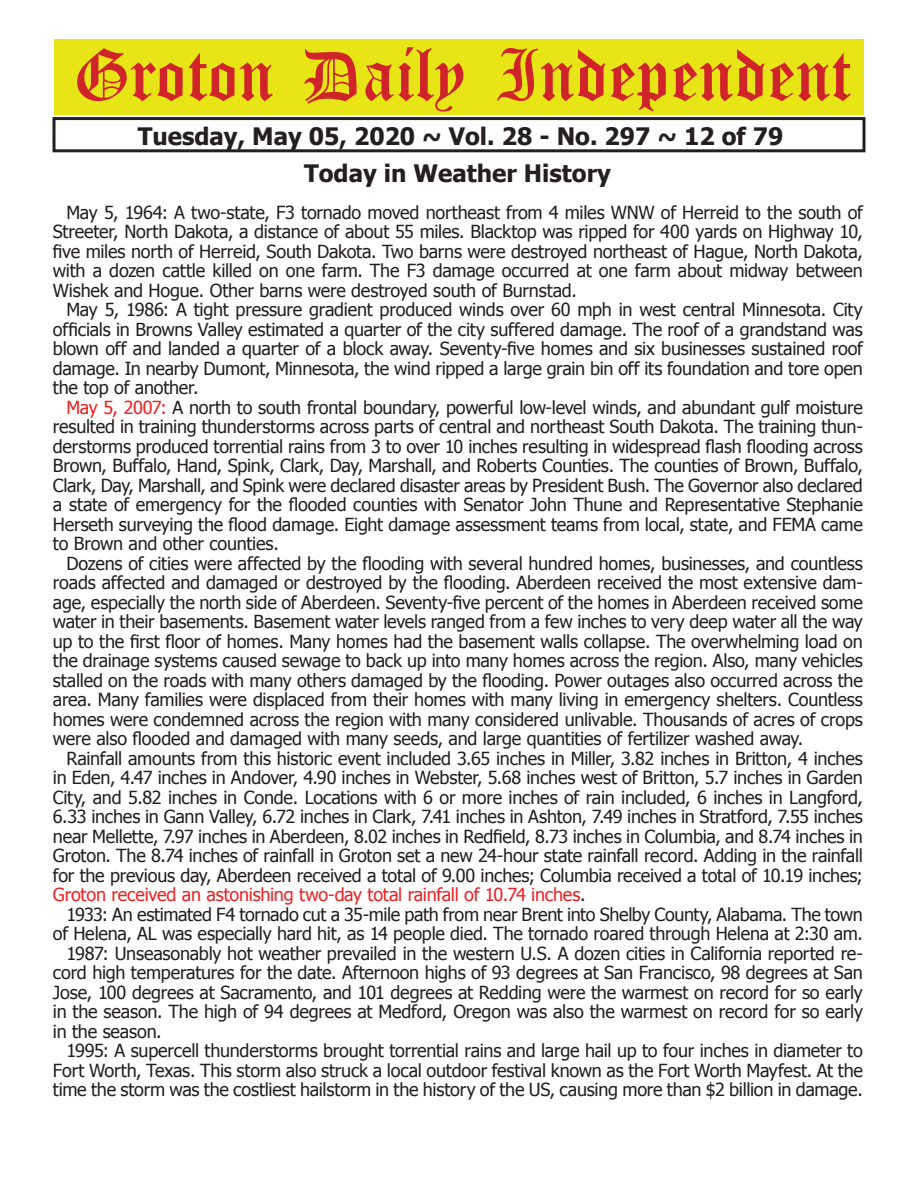
<style>
.page{position:relative;width:918px;height:1188px;background:#fff}
.page>*{position:absolute;margin:0;border:0;box-sizing:border-box;transform-origin:0 0}
.t1{font:54px "Old English Five";color:#d1232a}
.t2{font:700 24px "Tahoma";color:#231f20}
.t3{font:18px/19.5px "Tahoma";letter-spacing:-.01em;color:#231f20;text-align:justify}
.s1{color:#ee2123}
</style>
<div class="page">
<div style="left:52px;top:117px;width:814px;height:35px;border:3px solid #231f20"></div>
<div style="left:54px;top:40px;width:810px;height:75px;background:#e7e515"></div>
<h1 class="t1" style="left:73px;top:50px;width:779px">Groton Daily Independent</h1>
<h2 class="t2" style="left:138px;top:119px;width:647px">Tuesday, May 05, 2020 ~ Vol. 28 - No. 297 ~ 12 of 79</h2>
<h2 class="t2" style="left:304px;top:156px;width:308px">Today in Weather History</h2>
<p class="t3" style="left:53px;top:202px;width:812px;text-indent:14px">May 5, 1964: A two-state, F3 tornado moved northeast from 4 miles WNW of Herreid to the south of Streeter, North Dakota, a distance of about 55 miles. Blacktop was ripped for 400 yards on Highway 10, five miles north of Herreid, South Dakota. Two barns were destroyed northeast of Hague, North Dakota, with a dozen cattle killed on one farm. The F3 damage occurred at one farm about midway between Wishek and Hogue. Other barns were destroyed south of Burnstad.</p>
<p class="t3" style="left:53px;top:299px;width:812px;text-indent:14px">May 5, 1986: A tight pressure gradient produced winds over 60 mph in west central Minnesota. City officials in Browns Valley estimated a quarter of the city suffered damage. The roof of a grandstand was blown off and landed a quarter of a block away. Seventy-five homes and six businesses sustained roof damage. In nearby Dumont, Minnesota, the wind ripped a large grain bin off its foundation and tore open the top of another.</p>
<p class="t3" style="left:53px;top:397px;width:812px;text-indent:14px"><span class="s1">May 5, 2007:</span> A north to south frontal boundary, powerful low-level winds, and abundant gulf moisture resulted in training thunderstorms across parts of central and northeast South Dakota. The training thun&shy;derstorms produced torrential rains from 3 to over 10 inches resulting in widespread flash flooding across Brown, Buffalo, Hand, Spink, Clark, Day, Marshall, and Roberts Counties. The counties of Brown, Buffalo, Clark, Day, Marshall, and Spink were declared disaster areas by President Bush. The Governor also declared a state of emergency for the flooded counties with Senator John Thune and Representative Stephanie Herseth surveying the flood damage. Eight damage assessment teams from local, state, and FEMA came to Brown and other counties.</p>
<p class="t3" style="left:53px;top:553px;width:812px;text-indent:14px">Dozens of cities were affected by the flooding with several hundred homes, businesses, and countless roads affected and damaged or destroyed by the flooding. Aberdeen received the most extensive dam&shy;age, especially the north side of Aberdeen. Seventy-five percent of the homes in Aberdeen received some water in their basements. Basement water levels ranged from a few inches to very deep water all the way up to the first floor of homes. Many homes had the basement walls collapse. The overwhelming load on the drainage systems caused sewage to back up into many homes across the region. Also, many vehicles stalled on the roads with many others damaged by the flooding. Power outages also occurred across the area. Many families were displaced from their homes with many living in emergency shelters. Countless homes were condemned across the region with many considered unlivable. Thousands of acres of crops were also flooded and damaged with many seeds, and large quantities of fertilizer washed away.</p>
<p class="t3" style="left:53px;top:748px;width:812px;text-indent:14px">Rainfall amounts from this historic event included 3.65 inches in Miller, 3.82 inches in Britton, 4 inches in Eden, 4.47 inches in Andover, 4.90 inches in Webster, 5.68 inches west of Britton, 5.7 inches in Garden City, and 5.82 inches in Conde. Locations with 6 or more inches of rain included, 6 inches in Langford, 6.33 inches in Gann Valley, 6.72 inches in Clark, 7.41 inches in Ashton, 7.49 inches in Stratford, 7.55 inches near Mellette, 7.97 inches in Aberdeen, 8.02 inches in Redfield, 8.73 inches in Columbia, and 8.74 inches in Groton. The 8.74 inches of rainfall in Groton set a new 24-hour state rainfall record. Adding in the rainfall for the previous day, Aberdeen received a total of 9.00 inches; Columbia received a total of 10.19 inches; <span class="s1">Groton received an astonishing two-day total rainfall of 10.74 inches</span>.</p>
<p class="t3" style="left:66px;top:904px;width:798px">1933: An estimated F4 tornado cut a 35-mile path from near Brent into Shelby County, Alabama. The town</p>
<p class="t3" style="left:53px;top:923px;width:812px">of Helena, AL was especially hard hit, as 14 people died. The tornado roared through Helena at 2:30 am.</p>
<p class="t3" style="left:66px;top:943px;width:798px">1987: Unseasonably hot weather prevailed in the western U.S. A dozen cities in California reported re-</p>
<p class="t3" style="left:53px;top:962px;width:812px">cord high temperatures for the date. Afternoon highs of 93 degrees at San Francisco, 98 degrees at San</p>
<p class="t3" style="left:53px;top:982px;width:811px">Jose, 100 degrees at Sacramento, and 101 degrees at Redding were the warmest on record for so early</p>
<p class="t3" style="left:53px;top:1001px;width:812px">in the season. The high of 94 degrees at Medford, Oregon was also the warmest on record for so early</p>
<p class="t3" style="left:53px;top:1021px;width:110px">in the season.</p>
<p class="t3" style="left:66px;top:1040px;width:798px">1995: A supercell thunderstorms brought torrential rains and large hail up to four inches in diameter to</p>
<p class="t3" style="left:53px;top:1060px;width:812px">Fort Worth, Texas. This storm also struck a local outdoor festival known as the Fort Worth Mayfest. At the</p>
<p class="t3" style="left:53px;top:1079px;width:811px">time the storm was the costliest hailstorm in the history of the US, causing more than $2 billion in damage.</p>
</div>
